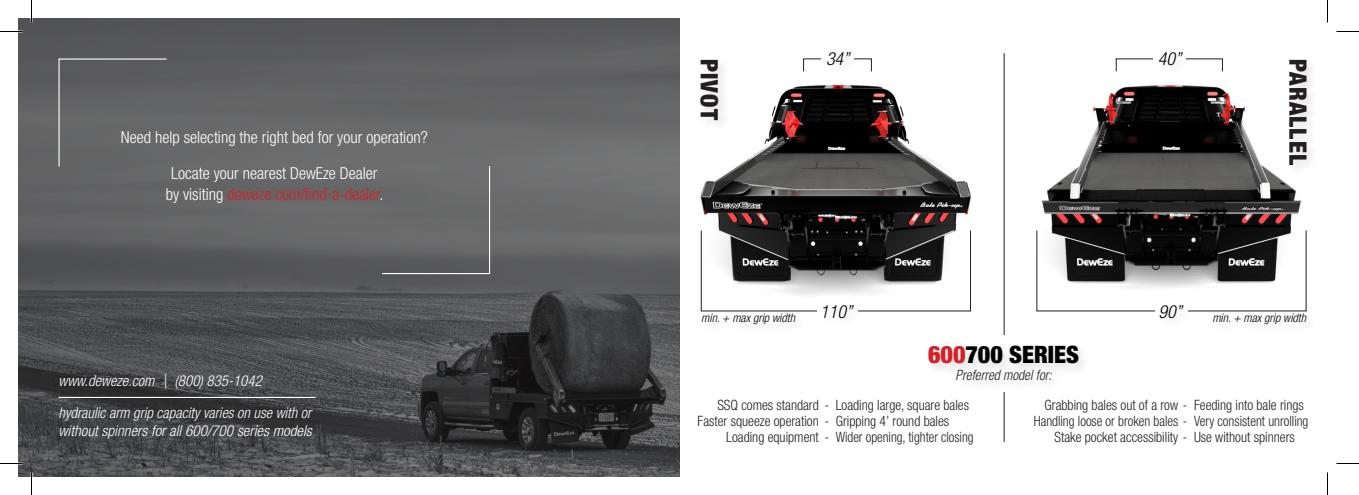
<style>
.page{position:relative;width:1359px;height:495px;background:#fff}
.page>*{position:absolute;margin:0;border:0;box-sizing:border-box;transform-origin:0 0}
.t1{font:900 condensed 24px "Helvetica Neue LT Std";letter-spacing:.05em;color:#231f20}
.t2{font:900 condensed 24px "Helvetica Neue LT Std";color:#000}
.t3{font:italic 300 condensed 18px "Helvetica Neue LT Std";color:#000}
.t4{font:300 condensed 16.5px "Helvetica Neue LT Std";color:#fff}
.t5{font:300 condensed 16.5px "Helvetica Neue LT Std";color:#d52027}
.t6{font:italic 300 condensed 15px/18px "Helvetica Neue LT Std";color:#fff}
.t7{font:300 condensed 14.25px "Helvetica Neue LT Std";color:#231f20;scale:.96 1}
.t8{font:300 condensed 14.25px "Helvetica Neue LT Std";color:#231f20;scale:.93 1}
.t9{font:italic 300 condensed 14.25px "Helvetica Neue LT Std";color:#231f20;scale:.95 1}
.t10{font:italic 300 condensed 12px "Helvetica Neue LT Std";color:#000}
.s1{color:#fff}
.s2{font-size:14.1px}
.s3{color:#d52027}
</style>
<div class="page">
<hr style="left:1004px;top:53px;width:1px;height:389px;background:#231f20">
<div style="left:948px;top:335px;width:111px;height:57px;background:#fff"></div>
<img style="left:1041px;top:58px;width:261px;height:231px">
<img style="left:700px;top:84px;width:271px;height:217px">
<div style="left:1286px;top:57px;width:33px;height:121px;background:#f8f7f8"></div>
<div style="left:1036px;top:230px;width:270px;height:81px;border:1px solid #231f20"></div>
<div style="left:803px;top:58px;width:69px;height:14px;border:1px solid #231f20"></div>
<div style="left:701px;top:230px;width:270px;height:81px;border:1px solid #231f20"></div>
<div style="left:817px;top:301px;width:41px;height:21px;background:#fff"></div>
<div style="left:822px;top:302px;width:44px;height:27px;background:#fdfdfd"></div>
<div style="left:821px;top:48px;width:33px;height:21px;background:#fff"></div>
<div style="left:825px;top:50px;width:38px;height:27px;background:#fefefe"></div>
<div style="left:697px;top:57px;width:34px;height:75px;background:#f8f8f8"></div>
<div style="left:926px;top:343px;width:165px;height:49px;background:#231f20;opacity:.13"></div>
<div style="left:1153px;top:48px;width:33px;height:21px;background:#fff"></div>
<div style="left:1157px;top:50px;width:38px;height:27px;background:#fefefe"></div>
<div style="left:1155px;top:301px;width:33px;height:21px;background:#fff"></div>
<div style="left:1158px;top:303px;width:38px;height:27px;background:#fdfdfd"></div>
<svg style="left:18px;top:18px;width:662px;height:459px;background:#545556"></svg>
<svg style="left:58px;top:58px;width:110px;height:110px;background:#646566"></svg>
<svg style="left:381px;top:165px;width:110px;height:110px;background:#696a6b"></svg>
<hr style="left:58px;top:397px;width:257px;height:1px;background:#fff">
<svg style="left:0;top:31px;width:22px;height:1px"></svg>
<svg style="left:1336px;top:31px;width:23px;height:1px"></svg>
<svg style="left:0;top:463px;width:22px;height:1px"></svg>
<svg style="left:1336px;top:463px;width:23px;height:1px"></svg>
<svg style="left:31px;top:0;width:1px;height:22px"></svg>
<svg style="left:31px;top:472px;width:1px;height:23px"></svg>
<svg style="left:1327px;top:0;width:1px;height:22px"></svg>
<svg style="left:1327px;top:472px;width:1px;height:23px"></svg>
<p class="t4" style="left:121px;top:128px;width:308px">Need help selecting the right bed for your operation?</p>
<p class="t4" style="left:171px;top:164px;width:208px">Locate your nearest DewEze Dealer</p>
<p class="t5" style="left:166px;top:185px;width:219px"><span class="s1">by visiting</span> deweze.com/find-a-dealer<span class="s1">.</span></p>
<p class="t6" style="left:58px;top:373px;width:205px">www.deweze.com <span class="s2">|</span> (800) 835-1042</p>
<p class="t6" style="left:58px;top:404px;width:255px">hydraulic arm grip capacity varies on use with or without spinners for all 600/700 series models</p>
<p class="t1" style="left:724px;top:59px;width:62px;rotate:90deg">PIVOT</p>
<p class="t3" style="left:826px;top:48px;width:25px">34”</p>
<p class="t3" style="left:1158px;top:48px;width:25px">40”</p>
<p class="t1" style="left:1313px;top:59px;width:108px;rotate:90deg">PARALLEL</p>
<p class="t3" style="left:820px;top:301px;width:34px">110”</p>
<p class="t3" style="left:1158px;top:301px;width:25px">90”</p>
<p class="t10" style="left:701px;top:311px;width:95px">min. + max grip width</p>
<p class="t10" style="left:1212px;top:311px;width:95px">min. + max grip width</p>
<p class="t2" style="left:928px;top:340px;width:152px"><span class="s3">600</span>700 SERIES</p>
<p class="t9" style="left:956px;top:367px;width:103px">Preferred model for:</p>
<p class="t7" style="left:717px;top:397px;width:264px">SSQ comes standard - Loading large, square bales</p>
<p class="t7" style="left:698px;top:413px;width:264px">Faster squeeze operation - Gripping 4’ round bales</p>
<p class="t7" style="left:726px;top:429px;width:259px">Loading equipment - Wider opening, tighter closing</p>
<p class="t7" style="left:1045px;top:397px;width:272px">Grabbing bales out of a row - Feeding into bale rings</p>
<p class="t8" style="left:1034px;top:413px;width:297px">Handling loose or broken bales - Very consistent unrolling</p>
<p class="t7" style="left:1054px;top:429px;width:252px">Stake pocket accessibility - Use without spinners</p>
</div>
